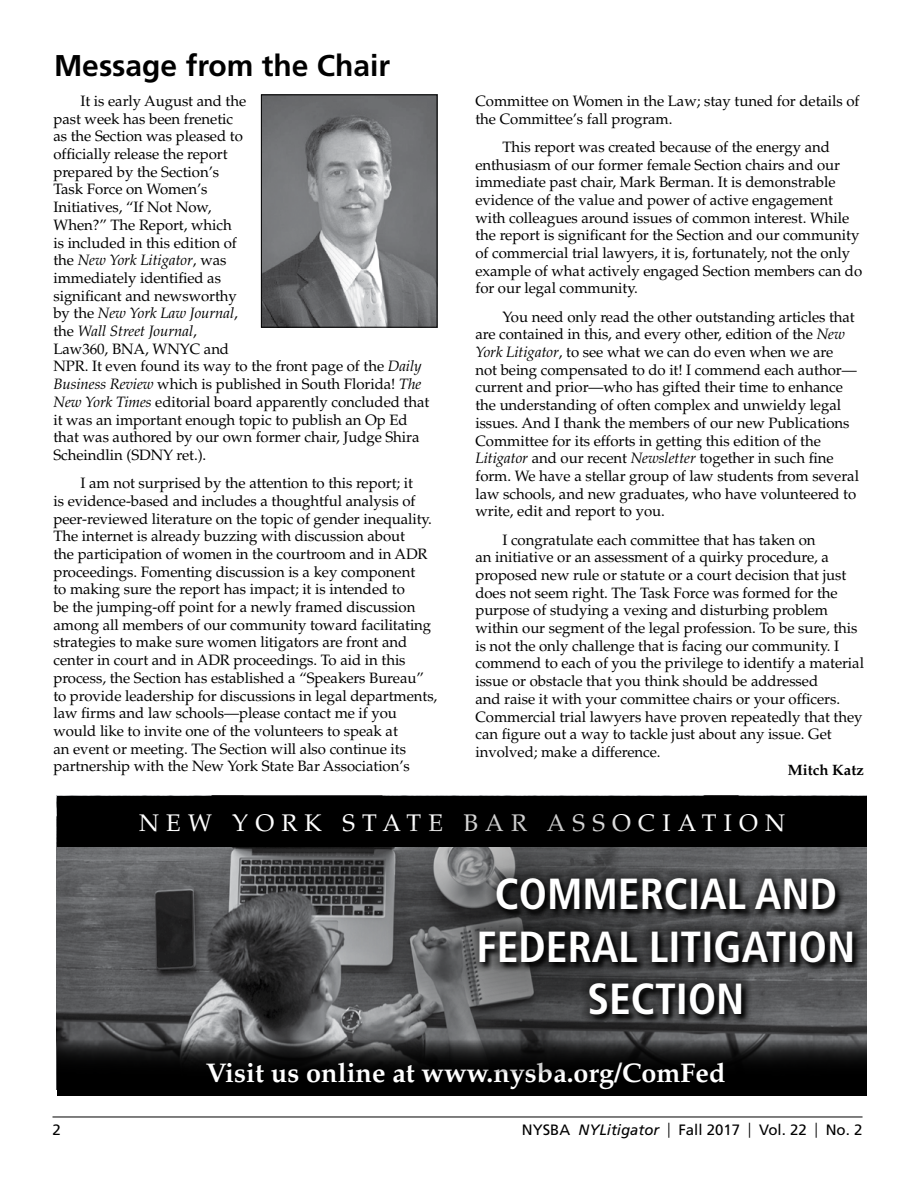
<style>
.page{position:relative;width:918px;height:1188px;background:#fff}
.page>*{position:absolute;margin:0;border:0;box-sizing:border-box;transform-origin:0 0}
.t1{font:700 condensed 43.5px/52.2px "Frutiger";color:#fff;text-align:center}
.t2{font:700 30px "Frutiger";color:#000}
.t3{font:700 27px "Palatino";color:#fff}
.t4{font:24px "Palatino";letter-spacing:.3em;color:#fff}
.t5{font:15px/17.7px "Palatino";letter-spacing:-.005em;color:#000}
.t6{font:15px "Frutiger";color:#000}
.t7{font:700 15px "Palatino";color:#000}
.s1{font-style:italic}
</style>
<div class="page">
<hr style="left:52px;top:1117px;width:811px;height:1px;background:#000">
<img style="left:263px;top:96px;width:172px;height:230px">
<div style="left:261px;top:94px;width:176px;height:234px;border:1px solid #000"></div>
<img style="left:57px;top:796px;width:810px;height:243px">
<div style="left:57px;top:797px;width:810px;height:50px;background:#000"></div>
<svg style="left:57px;top:1039px;width:810px;height:57px;background:#0f0f0f"></svg>
<svg style="left:286px;top:809px;width:491px;height:265px"></svg>
<div style="left:469px;top:867px;width:394px;height:159px;background:#000;opacity:.75"></div>
<h2 class="t2" style="left:54px;top:48px;width:338px">Message from the Chair</h2>
<p class="t5" style="left:53px;top:92px;width:377px;text-indent:27px">It is early August and the<br>past week has been frenetic<br>as the Section was pleased to<br>officially release the report<br>prepared by the Section’s<br>Task Force on Women’s<br>Initiatives, “If Not Now,<br>When?” The Report, which<br>is included in this edition of<br>the <span class="s1">New York Litigator</span>, was<br>immediately identified as<br>significant and newsworthy<br>by the <span class="s1">New York Law Journal</span>,<br>the <span class="s1">Wall Street Journal</span>,<br>Law360, BNA, WNYC and<br>NPR. It even found its way to the front page of the <span class="s1">Daily<br>Business Review</span> which is published in South Florida! <span class="s1">The<br>New York Times</span> editorial board apparently concluded that it was an important enough topic to publish an Op Ed that was authored by our own former chair, Judge Shira<br>Scheindlin (SDNY ret.).</p>
<p class="t5" style="left:53px;top:474px;width:385px;text-indent:27px">I am not surprised by the attention to this report; it<br>is evidence-based and includes a thoughtful analysis of peer-reviewed literature on the topic of gender inequality.<br>The internet is already buzzing with discussion about<br>the participation of women in the courtroom and in ADR proceedings. Fomenting discussion is a key component<br>to making sure the report has impact; it is intended to<br>be the jumping-off point for a newly framed discussion among all members of our community toward facilitating strategies to make sure women litigators are front and center in court and in ADR proceedings. To aid in this process, the Section has established a “Speakers Bureau” to provide leadership for discussions in legal departments, law firms and law schools—please contact me if you would like to invite one of the volunteers to speak at<br>an event or meeting. The Section will also continue its partnership with the New York State Bar Association’s</p>
<p class="t5" style="left:475px;top:92px;width:386px">Committee on Women in the Law; stay tuned for details of the Committee’s fall program.</p>
<p class="t5" style="left:475px;top:138px;width:388px;text-indent:27px">This report was created because of the energy and enthusiasm of our former female Section chairs and our immediate past chair, Mark Berman. It is demonstrable evidence of the value and power of active engagement with colleagues around issues of common interest. While the report is significant for the Section and our community of commercial trial lawyers, it is, fortunately, not the only example of what actively engaged Section members can do for our legal community.</p>
<p class="t5" style="left:475px;top:308px;width:385px;text-indent:27px">You need only read the other outstanding articles that are contained in this, and every other, edition of the <span class="s1">New York Litigator</span>, to see what we can do even when we are<br>not being compensated to do it! I commend each author— current and prior—who has gifted their time to enhance the understanding of often complex and unwieldy legal issues. And I thank the members of our new Publications Committee for its efforts in getting this edition of the <span class="s1">Litigator</span> and our recent <span class="s1">Newsletter</span> together in such fine form. We have a stellar group of law students from several law schools, and new graduates, who have volunteered to write, edit and report to you.</p>
<p class="t5" style="left:475px;top:531px;width:390px;text-indent:27px">I congratulate each committee that has taken on<br>an initiative or an assessment of a quirky procedure, a proposed new rule or statute or a court decision that just does not seem right. The Task Force was formed for the purpose of studying a vexing and disturbing problem within our segment of the legal profession. To be sure, this is not the only challenge that is facing our community. I commend to each of you the privilege to identify a material issue or obstacle that you think should be addressed<br>and raise it with your committee chairs or your officers.<br>Commercial trial lawyers have proven repeatedly that they can figure out a way to tackle just about any issue. Get involved; make a difference.</p>
<p class="t7" style="left:788px;top:761px;width:78px">Mitch Katz</p>
<h3 class="t4" style="left:139px;top:809px;width:647px">NEW YORK STATE BAR ASSOCIATION</h3>
<h1 class="t1" style="left:477px;top:868px;width:380px">COMMERCIAL AND<br>FEDERAL LITIGATION<br>SECTION</h1>
<h3 class="t3" style="left:206px;top:1057px;width:521px">Visit us online at www.nysba.org/ComFed</h3>
<p class="t6" style="left:52px;top:1121px;width:10px">2</p>
<p class="t6" style="left:522px;top:1121px;width:342px">NYSBA <span class="s1">NYLitigator</span> | Fall 2017 | Vol. 22 | No. 2</p>
</div>
